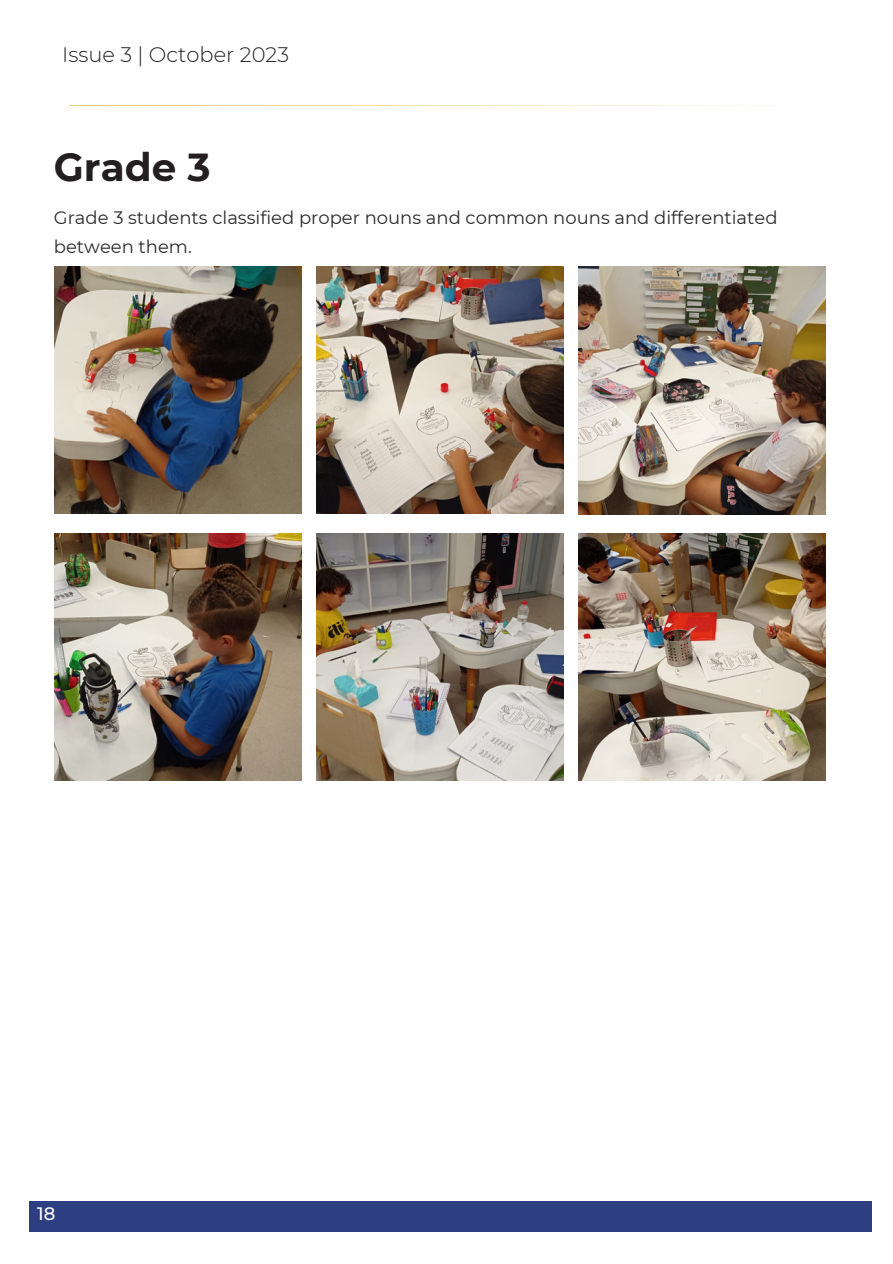
<style>
.page{position:relative;width:893px;height:1264px;background:#fff}
.page>*{position:absolute;margin:0;border:0;box-sizing:border-box;transform-origin:0 0}
.t1{font:700 39px "Montserrat";color:#231f20}
.t2{font:300 21px "Montserrat";color:#231f20}
.t3{font:18px/28.5px "Montserrat";color:#2b2b2b}
.t4{font:500 18px "Montserrat";color:#fff}
</style>
<div class="page">
<svg style="left:69px;top:105px;width:693px;height:1px"></svg>
<div style="left:29px;top:1201px;width:842px;height:31px;background:#2d3f81"></div>
<img style="left:316px;top:267px;width:247px;height:247px">
<img style="left:578px;top:267px;width:247px;height:247px">
<img style="left:55px;top:267px;width:247px;height:247px">
<img style="left:316px;top:533px;width:247px;height:247px">
<img style="left:578px;top:533px;width:247px;height:247px">
<img style="left:55px;top:533px;width:247px;height:247px">
<p class="t2" style="left:62px;top:41px;width:228px">Issue 3 | October 2023</p>
<p class="t1" style="left:54px;top:143px;width:158px">Grade 3</p>
<p class="t3" style="left:54px;top:203px;width:725px">Grade 3 students classified proper nouns and common nouns and differentiated between them.</p>
<p class="t4" style="left:37px;top:1202px;width:20px">18</p>
</div>
